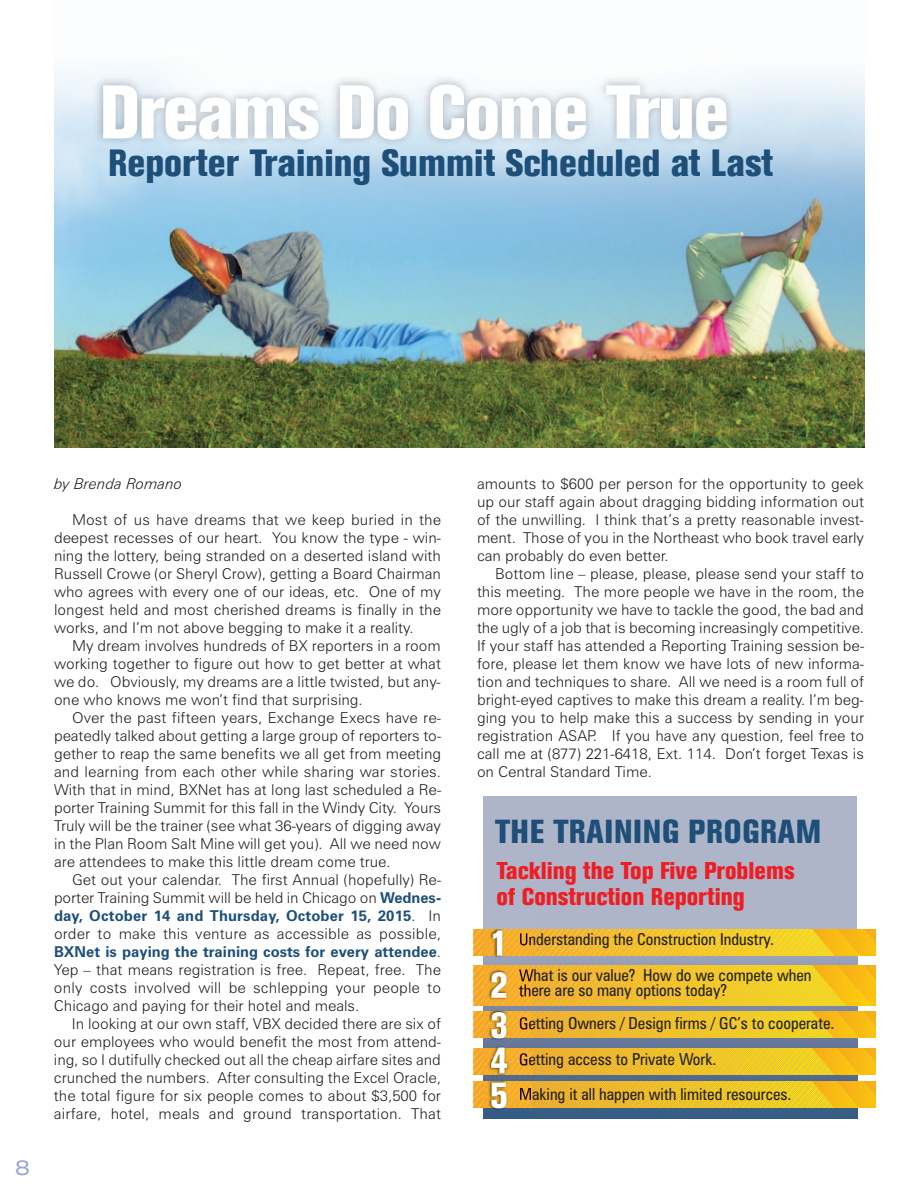
<style>
.page{position:relative;width:918px;height:1188px;background:#fff}
.page>*{position:absolute;margin:0;border:0;box-sizing:border-box;transform-origin:0 0}
.t1{font:800 condensed 75px "Akzidenz Grotesk BE";letter-spacing:-.025em;color:#fff}
.t2{font:800 condensed 37.5px "Akzidenz Grotesk BE";color:#1d4f79}
.t3{font:800 condensed 36px/41.1px "Akzidenz Grotesk BE";color:#fff;text-align:justify}
.t4{font:800 condensed 33px "Akzidenz Grotesk BE";letter-spacing:.02em;color:#1d4f79}
.t5{font:800 condensed 24px/25.5px "Akzidenz Grotesk BE";color:#ee1d23}
.t6{font:expanded 21px "Akzidenz Grotesk BE";color:#97a7d4}
.t7{font:condensed 16.5px/36px "Zurich BT";color:#231f20}
.t8{font:300 15px/18px "Zurich BT";color:#231f20;text-align:justify}
.t9{font:italic 300 15px "Zurich BT";color:#231f20}
.s1{font-weight:700;color:#1d4f79}
</style>
<div class="page">
<div style="left:484px;top:796px;width:373px;height:323px;background:#aeb5c8"></div>
<div style="left:484px;top:929px;width:373px;height:190px;background:#375d84"></div>
<img style="left:54px;top:71px;width:810px;height:377px">
<img style="left:83px;top:67px;width:782px;height:212px">
<img style="left:483px;top:908px;width:1px;height:21px">
<img style="left:483px;top:1108px;width:20px;height:11px">
<svg style="left:473px;top:929px;width:402px;height:179px;background:#dbb43d"></svg>
<img style="left:491px;top:1060px;width:16px;height:13px">
<h1 class="t1" style="left:99px;top:85px;width:631px">Dreams Do Come True</h1>
<h2 class="t2" style="left:108px;top:150px;width:667px">Reporter Training Summit Scheduled at Last</h2>
<h3 class="t6" style="left:15px;top:1160px;width:16px">8</h3>
<p class="t9" style="left:54px;top:478px;width:130px">by Brenda Romano</p>
<p class="t8" style="left:54px;top:512px;width:389px;text-indent:18px">Most of us have dreams that we keep buried in the deepest recesses of our heart. You know the type - win&shy;ning the lottery, being stranded on a deserted island with Russell Crowe (or Sheryl Crow), getting a Board Chairman who agrees with every one of our ideas, etc. One of my longest held and most cherished dreams is finally in the works, and I’m not above begging to make it a reality.</p>
<p class="t8" style="left:54px;top:638px;width:388px;text-indent:18px">My dream involves hundreds of BX reporters in a room working together to figure out how to get better at what we do. Obviously, my dreams are a little twisted, but any&shy;one who knows me won’t find that surprising.</p>
<p class="t8" style="left:54px;top:710px;width:389px;text-indent:18px">Over the past fifteen years, Exchange Execs have re&shy;peatedly talked about getting a large group of reporters to&shy;gether to reap the same benefits we all get from meeting and learning from each other while sharing war stories.<br>With that in mind, BXNet has at long last scheduled a Re&shy;porter Training Summit for this fall in the Windy City. Yours Truly will be the trainer (see what 36-years of digging away in the Plan Room Salt Mine will get you). All we need now are attendees to make this little dream come true.</p>
<p class="t8" style="left:54px;top:872px;width:389px;text-indent:18px">Get out your calendar. The first Annual (hopefully) Re&shy;porter Training Summit will be held in Chicago on <span class="s1">Wednes&shy;day, October 14 and Thursday, October 15, 2015</span>. In order to make this venture as accessible as possible, <span class="s1">BXNet is paying the training costs for every attendee</span>.<br>Yep – that means registration is free. Repeat, free. The only costs involved will be schlepping your people to Chicago and paying for their hotel and meals.</p>
<p class="t8" style="left:54px;top:1016px;width:389px;text-indent:18px">In looking at our own staff, VBX decided there are six of our employees who would benefit the most from attend&shy;ing, so I dutifully checked out all the cheap airfare sites and crunched the numbers. After consulting the Excel Oracle, the total figure for six people comes to about $3,500 for airfare, hotel, meals and ground transportation. That</p>
<p class="t8" style="left:477px;top:476px;width:389px">amounts to $600 per person for the opportunity to geek up our staff again about dragging bidding information out of the unwilling. I think that’s a pretty reasonable invest&shy;ment. Those of you in the Northeast who book travel early can probably do even better.</p>
<p class="t8" style="left:477px;top:566px;width:389px;text-indent:18px">Bottom line – please, please, please send your staff to this meeting. The more people we have in the room, the more opportunity we have to tackle the good, the bad and the ugly of a job that is becoming increasingly competitive.<br>If your staff has attended a Reporting Training session be&shy;fore, please let them know we have lots of new informa&shy;tion and techniques to share. All we need is a room full of bright-eyed captives to make this dream a reality. I’m beg&shy;ging you to help make this a success by sending in your registration ASAP. If you have any question, feel free to call me at (877) 221-6418, Ext. 114. Don’t forget Texas is on Central Standard Time.</p>
<h3 class="t4" style="left:495px;top:820px;width:328px">THE TRAINING PROGRAM</h3>
<h3 class="t5" style="left:496px;top:860px;width:300px">Tackling the Top Five Problems of Construction Reporting</h3>
<p class="t7" style="left:519px;top:923px;width:294px">Understanding the Construction Industry.<br>What is our value? How do we compete when</p>
<p class="t7" style="left:519px;top:975px;width:317px;line-height:33px">there are so many options today?<br>Getting Owners / Design firms / GC’s to cooperate.</p>
<p class="t7" style="left:519px;top:1044px;width:274px;line-height:34.5px">Getting access to Private Work.<br>Making it all happen with limited resources.</p>
<h3 class="t3" style="left:490px;top:926px;width:19px">1<br>2<br>3</h3>
<h3 class="t3" style="left:490px;top:1047px;width:19px;line-height:34.8px">4<br>5</h3>
</div>
